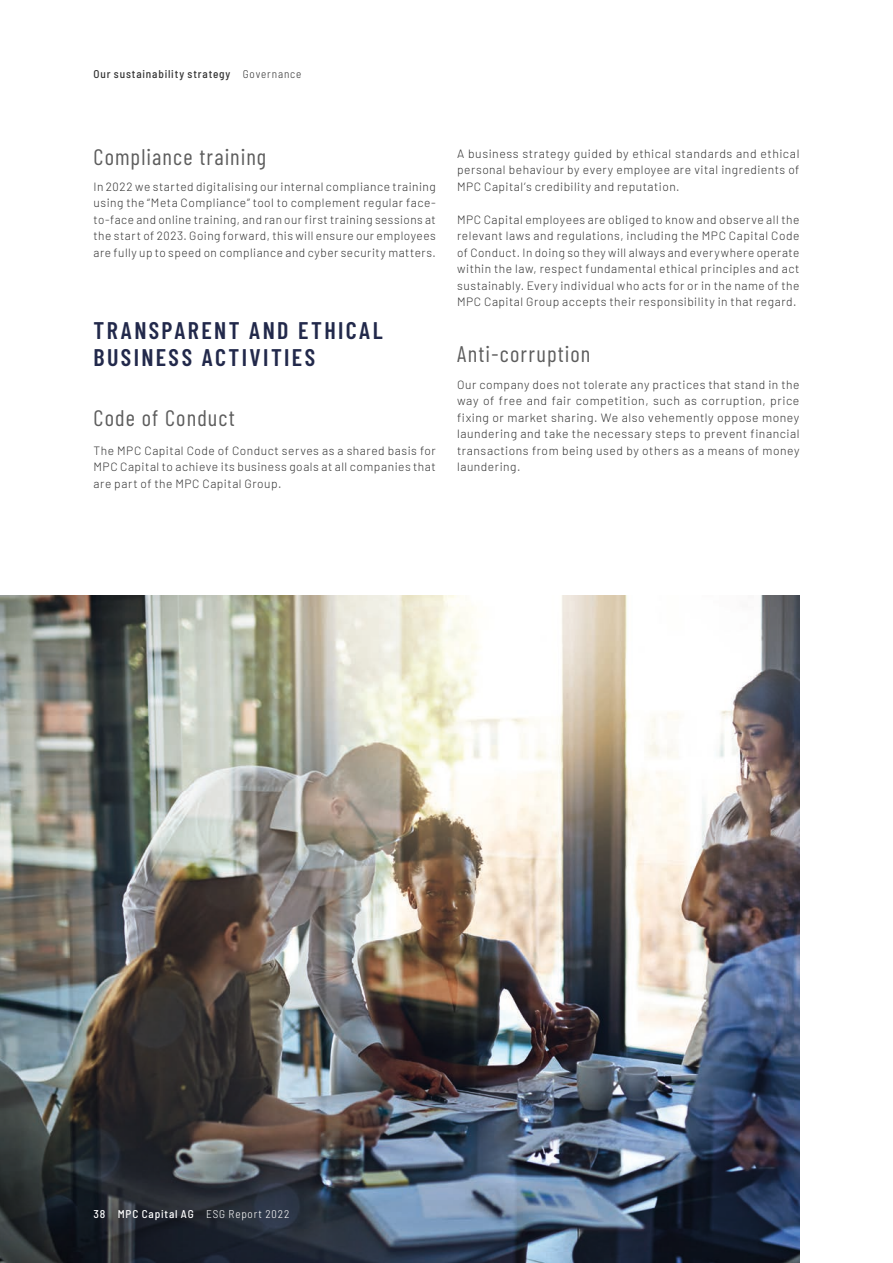
<style>
.page{position:relative;width:893px;height:1263px;background:#fff}
.page>*{position:absolute;margin:0;border:0;box-sizing:border-box;transform-origin:0 0}
.t1{font:600 24px/27px "Barlow Condensed";letter-spacing:.1em;color:#22294b}
.t2{font:22.5px "Barlow Condensed";letter-spacing:.05em;color:#5d5d5d}
.t3{font:300 12px/16.5px "Barlow";letter-spacing:.045em;color:#343434;text-align:justify}
.t4{font:500 semi-condensed 11.25px "Barlow";letter-spacing:.075em;color:#343434}
.t5{font:500 semi-condensed 11.25px "Barlow";letter-spacing:.075em;color:#fff}
.s1{font-weight:300}
</style>
<div class="page">
<img style="left:0;top:595px;width:799px;height:668px">
<p class="t4" style="left:94px;top:66px;width:209px">Our sustainability strategy <span class="s1">Governance</span></p>
<h2 class="t2" style="left:94px;top:140px;width:174px">Compliance training</h2>
<p class="t3" style="left:94px;top:177px;width:344px">In 2022 we started digitalising our internal compliance training using the “Meta Compliance” tool to complement regular face&shy;to-face and online training, and ran our first training sessions at the start of 2023. Going forward, this will ensure our employees are fully up to speed on compliance and cyber security matters.</p>
<h1 class="t1" style="left:94px;top:315px;width:291px">TRANSPARENT AND ETHICAL<br>BUSINESS ACTIVITIES</h1>
<h2 class="t2" style="left:94px;top:401px;width:143px">Code of Conduct</h2>
<p class="t3" style="left:94px;top:441px;width:344px">The MPC Capital Code of Conduct serves as a shared basis for MPC Capital to achieve its business goals at all companies that are part of the MPC Capital Group.</p>
<p class="t3" style="left:457px;top:144px;width:344px">A business strategy guided by ethical standards and ethical personal behaviour by every employee are vital ingredients of MPC Capital’s credibility and reputation.</p>
<p class="t3" style="left:457px;top:210px;width:344px">MPC Capital employees are obliged to know and observe all the relevant laws and regulations, including the MPC Capital Code of Conduct. In doing so they will always and everywhere operate within the law, respect fundamental ethical principles and act sustainably. Every individual who acts for or in the name of the MPC Capital Group accepts their responsibility in that regard.</p>
<h2 class="t2" style="left:457px;top:337px;width:135px">Anti-corruption</h2>
<p class="t3" style="left:457px;top:375px;width:344px">Our company does not tolerate any practices that stand in the way of free and fair competition, such as corruption, price fixing or market sharing. We also vehemently oppose money laundering and take the necessary steps to prevent financial transactions from being used by others as a means of money laundering.</p>
<p class="t5" style="left:94px;top:1205px;width:197px">38 MPC Capital AG <span class="s1">ESG Report 2022</span></p>
</div>
